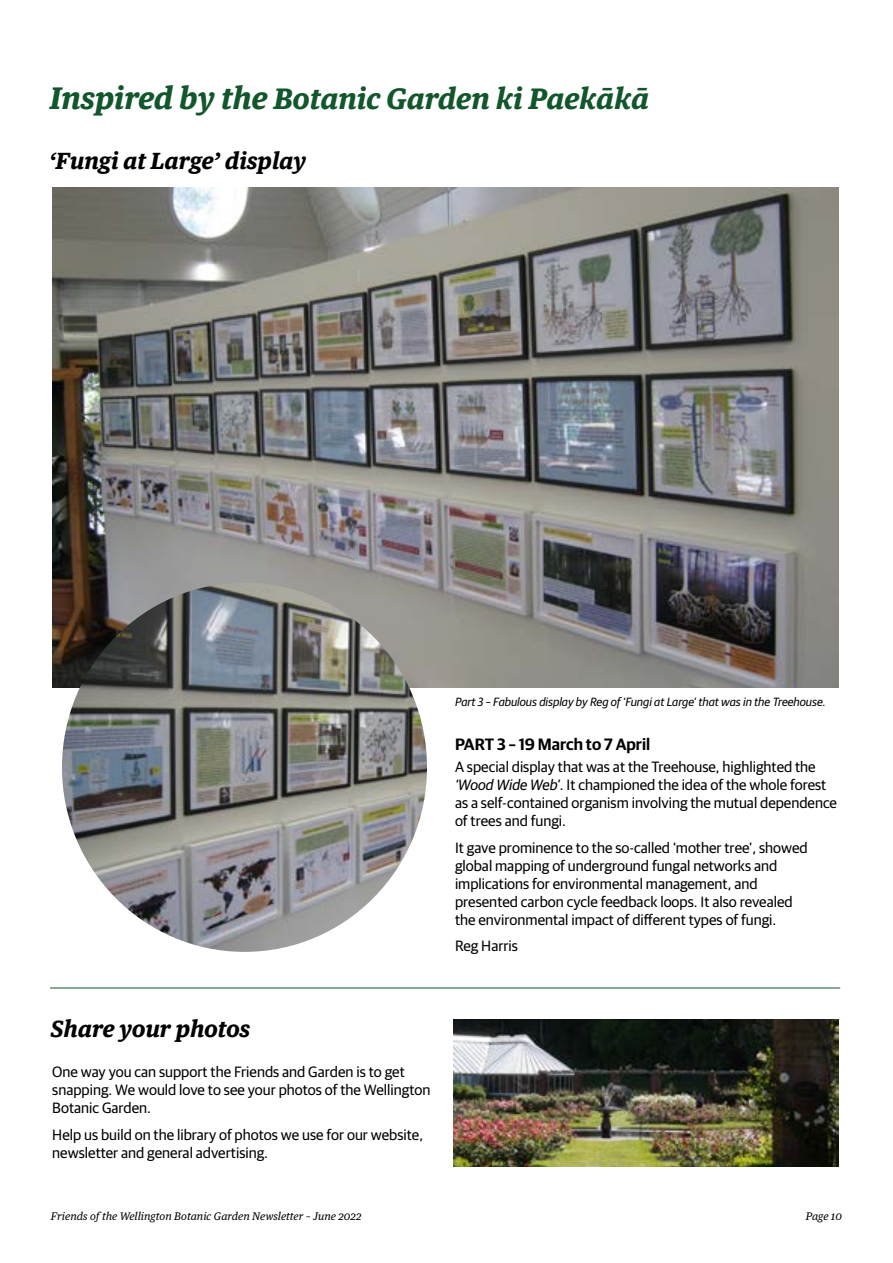
<style>
.page{position:relative;width:893px;height:1263px;background:#fff}
.page>*{position:absolute;margin:0;border:0;box-sizing:border-box;transform-origin:0 0}
.t1{font:italic 700 28.5px "Guardian Text Egyp TT";color:#12562c}
.t2{font:italic 700 22.5px "Guardian Text Egyp TT";color:#000}
.t3{font:600 16.5px "Guardian Sans";color:#000}
.t4{font:15px/18px "Guardian Sans";color:#000}
.t5{font:italic 12px "Guardian Sans";color:#000}
.t6{font:italic 10.5px "Guardian Text Egyp";color:#000}
.s1{font-size:30px}
.s2{font-family:"Guardian Text Egyp"}
.s3{font-style:italic}
</style>
<div class="page">
<img style="left:52px;top:188px;width:787px;height:500px">
<img style="left:453px;top:1020px;width:386px;height:146px">
<hr style="left:50px;top:988px;width:790px;height:1px;background:#12562c">
<img style="left:62px;top:583px;width:365px;height:369px">
<h1 class="t1" style="left:50px;top:75px;width:600px"><span class="s1">Inspired by the</span> Botanic Garden ki Paek<span class="s2">ā</span>k<span class="s2">ā</span></h1>
<h2 class="t2" style="left:49px;top:142px;width:259px">‘Fungi at Large’ display</h2>
<p class="t5" style="left:455px;top:693px;width:372px">Part 3 – Fabulous display by Reg of ‘Fungi at Large’ that was in the Treehouse.</p>
<p class="t3" style="left:455px;top:732px;width:197px">PART 3 – 19 March to 7 April</p>
<p class="t4" style="left:455px;top:757px;width:384px">A special display that was at the Treehouse, highlighted the <span class="s3">‘Wood Wide Web’</span>. It championed the idea of the whole forest as a self-contained organism involving the mutual dependence of trees and fungi.</p>
<p class="t4" style="left:455px;top:837px;width:354px">It gave prominence to the so-called ‘mother tree’, showed global mapping of underground fungal networks and implications for environmental management, and presented carbon cycle feedback loops. It also revealed the environmental impact of different types of fungi.</p>
<p class="t4" style="left:455px;top:936px;width:64px">Reg Harris</p>
<h2 class="t2" style="left:51px;top:1010px;width:201px">Share your photos</h2>
<p class="t4" style="left:52px;top:1062px;width:380px">One way you can support the Friends and Garden is to get snapping. We would love to see your photos of the Wellington<br>Botanic Garden.</p>
<p class="t4" style="left:52px;top:1124px;width:372px">Help us build on the library of photos we use for our website, newsletter and general advertising.</p>
<p class="t6" style="left:51px;top:1207px;width:312px">Friends of the Wellington Botanic Garden Newsletter – June 2022</p>
<p class="t6" style="left:806px;top:1207px;width:38px">Page 10</p>
</div>
